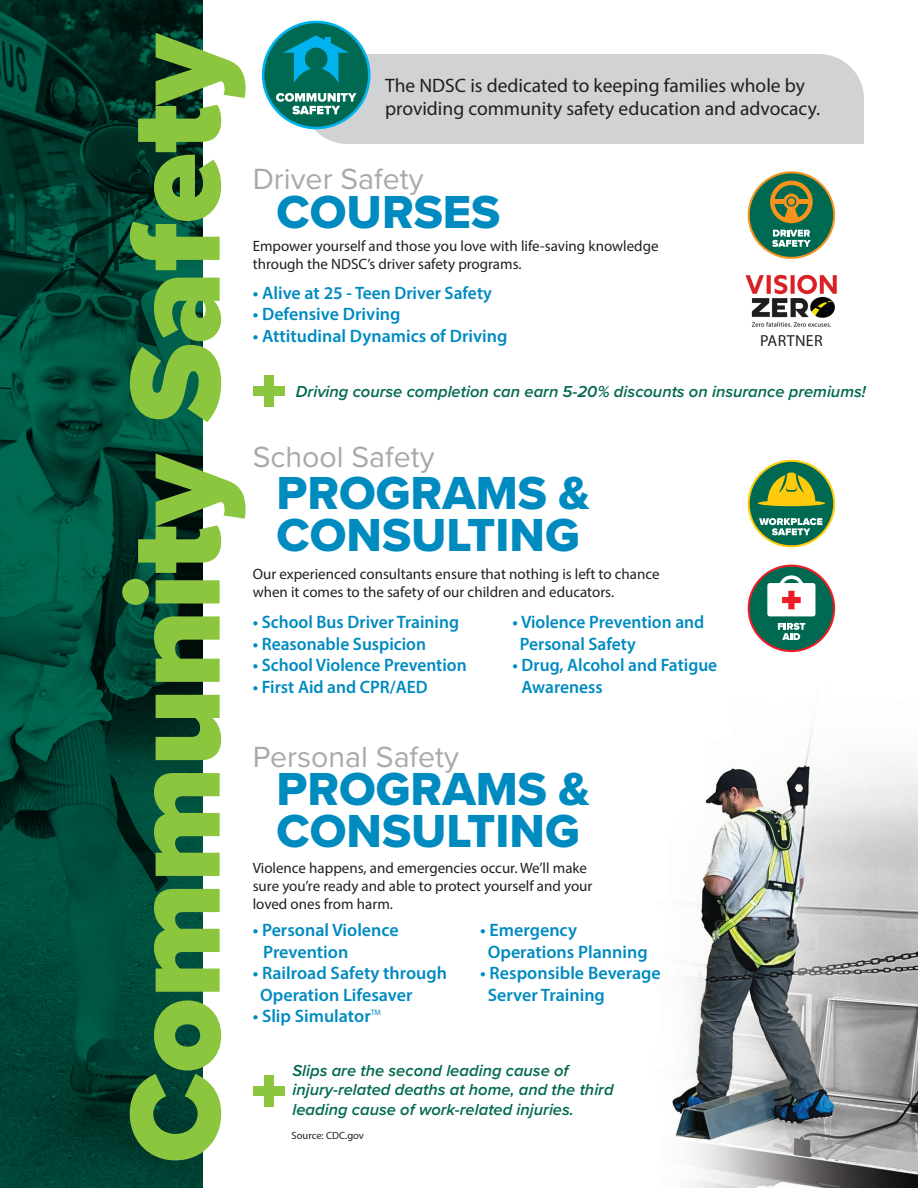
<style>
.page{position:relative;width:918px;height:1188px;background:#fff}
.page>*{position:absolute;margin:0;border:0;box-sizing:border-box;transform-origin:0 0}
.t1{font:900 132.6px "Proxima Nova";color:#8bc63e}
.t2{font:48px/41.5px "Proxima Nova Extrabld";color:#008bc0}
.t3{font:30.3px "Proxima Nova";color:#a8a9ad}
.t4{font:19.5px/23.4px "Myriad Pro";color:#231f20}
.t5{font:600 18px/21.6px "Myriad Pro";color:#008bc0}
.t6{font:italic 600 16.5px/19.5px "Proxima Nova";color:#006951}
.t7{font:16.05px "Myriad Pro";letter-spacing:.02em;color:#231f20}
.t8{font:15px/18px "Myriad Pro";color:#231f20}
.t9{font:10.5px "Myriad Pro";color:#231f20}
.t10{font:7.8px "Myriad Pro";color:#008bc0}
</style>
<div class="page">
<img style="left:672px;top:731px;width:246px;height:457px">
<div style="left:302px;top:54px;width:562px;height:90px;background:#d1d2d4"></div>
<div style="left:263px;top:22px;width:106px;height:106px;background:#006951;border-radius:50%"></div>
<div style="left:262px;top:21px;width:109px;height:108px;border:3px solid #00b3ef;border-radius:50%"></div>
<svg style="left:276px;top:93px;width:81px;height:21px"></svg>
<svg style="left:283px;top:35px;width:66px;height:48px"></svg>
<img style="left:0;top:0;width:203px;height:1188px">
<div style="left:749px;top:172px;width:85px;height:86px;background:#006951;border-radius:50%"></div>
<div style="left:748px;top:171px;width:87px;height:88px;border:2px solid #f7931d;border-radius:50%"></div>
<svg style="left:772px;top:230px;width:39px;height:17px"></svg>
<svg style="left:770px;top:181px;width:43px;height:42px"></svg>
<div style="left:788px;top:198px;width:7px;height:7px;background:#f7931d;border-radius:50%"></div>
<div style="left:749px;top:566px;width:85px;height:85px;background:#006951;border-radius:50%"></div>
<div style="left:748px;top:565px;width:87px;height:87px;border:2px solid #ee1d23;border-radius:50%"></div>
<svg style="left:778px;top:623px;width:27px;height:17px"></svg>
<svg style="left:767px;top:575px;width:48px;height:41px"></svg>
<div style="left:749px;top:461px;width:85px;height:85px;background:#006951;border-radius:50%"></div>
<div style="left:748px;top:460px;width:87px;height:87px;border:2px solid #feca0a;border-radius:50%"></div>
<div style="left:758px;top:500px;width:67px;height:6px;background:#feca0a;border-radius:50%"></div>
<svg style="left:767px;top:473px;width:48px;height:28px"></svg>
<svg style="left:759px;top:518px;width:63px;height:17px"></svg>
<div style="left:264px;top:375px;width:10px;height:31px;background:#8bc63e"></div>
<div style="left:253px;top:386px;width:31px;height:9px;background:#8bc63e"></div>
<div style="left:264px;top:1076px;width:10px;height:31px;background:#8bc63e"></div>
<div style="left:253px;top:1086px;width:31px;height:10px;background:#8bc63e"></div>
<img style="left:745px;top:274px;width:92px;height:53px">
<p class="t1" style="left:77px;top:1163px;width:1133px;rotate:-90deg">Community Safety</p>
<p class="t4" style="left:385px;top:73px;width:436px">The NDSC is dedicated to keeping families whole by providing community safety education and advocacy.</p>
<p class="t3" style="left:253px;top:156px;width:172px">Driver Safety</p>
<p class="t2" style="left:277px;top:190px;width:225px">COURSES</p>
<p class="t8" style="left:253px;top:237px;width:407px">Empower yourself and those you love with life-saving knowledge through the NDSC’s driver safety programs.</p>
<p class="t5" style="left:253px;top:281px;width:241px">• Alive at 25 - Teen Driver Safety</p>
<p class="t5" style="left:253px;top:303px;width:149px">• Defensive Driving</p>
<p class="t5" style="left:253px;top:324px;width:256px">• Attitudinal Dynamics of Driving</p>
<p class="t7" style="left:760px;top:331px;width:64px">PARTNER</p>
<p class="t6" style="left:296px;top:382px;width:571px">Driving course completion can earn 5-20% discounts on insurance premiums!</p>
<p class="t3" style="left:253px;top:434px;width:183px">School Safety</p>
<p class="t2" style="left:277px;top:472px;width:315px">PROGRAMS &amp;<br>CONSULTING</p>
<p class="t8" style="left:253px;top:565px;width:408px">Our experienced consultants ensure that nothing is left to chance when it comes to the safety of our children and educators.</p>
<p class="t5" style="left:253px;top:611px;width:208px">• School Bus Driver Training</p>
<p class="t5" style="left:253px;top:632px;width:175px">• Reasonable Suspicion</p>
<p class="t5" style="left:253px;top:654px;width:216px">• School Violence Prevention</p>
<p class="t5" style="left:253px;top:676px;width:177px">• First Aid and CPR/AED</p>
<p class="t5" style="left:513px;top:611px;width:193px">• Violence Prevention and</p>
<p class="t5" style="left:520px;top:632px;width:118px">Personal Safety</p>
<p class="t5" style="left:522px;top:654px;width:197px;text-indent:-9px">• Drug, Alcohol and Fatigue<br>Awareness</p>
<p class="t3" style="left:253px;top:734px;width:208px">Personal Safety</p>
<p class="t2" style="left:277px;top:768px;width:315px">PROGRAMS &amp;<br>CONSULTING</p>
<p class="t8" style="left:253px;top:858px;width:341px">Violence happens, and emergencies occur. We’ll make sure you’re ready and able to protect yourself and your loved ones from harm.</p>
<p class="t5" style="left:263px;top:919px;width:137px;text-indent:-10px">• Personal Violence<br>Prevention</p>
<p class="t5" style="left:253px;top:962px;width:196px">• Railroad Safety through</p>
<p class="t5" style="left:260px;top:984px;width:154px">Operation Lifesaver</p>
<p class="t5" style="left:253px;top:1005px;width:120px">• Slip Simulator</p>
<p class="t10" style="left:371px;top:1008px;width:12px">TM</p>
<p class="t5" style="left:480px;top:919px;width:98px">• Emergency</p>
<p class="t5" style="left:488px;top:940px;width:162px">Operations Planning</p>
<p class="t5" style="left:480px;top:962px;width:182px">• Responsible Beverage</p>
<p class="t5" style="left:488px;top:984px;width:119px">Server Training</p>
<p class="t6" style="left:292px;top:1060px;width:323px">Slips are the second leading cause of injury-related deaths at home, and the third leading cause of work-related injuries.</p>
<p class="t9" style="left:292px;top:1129px;width:74px">Source: CDC.gov</p>
</div>
